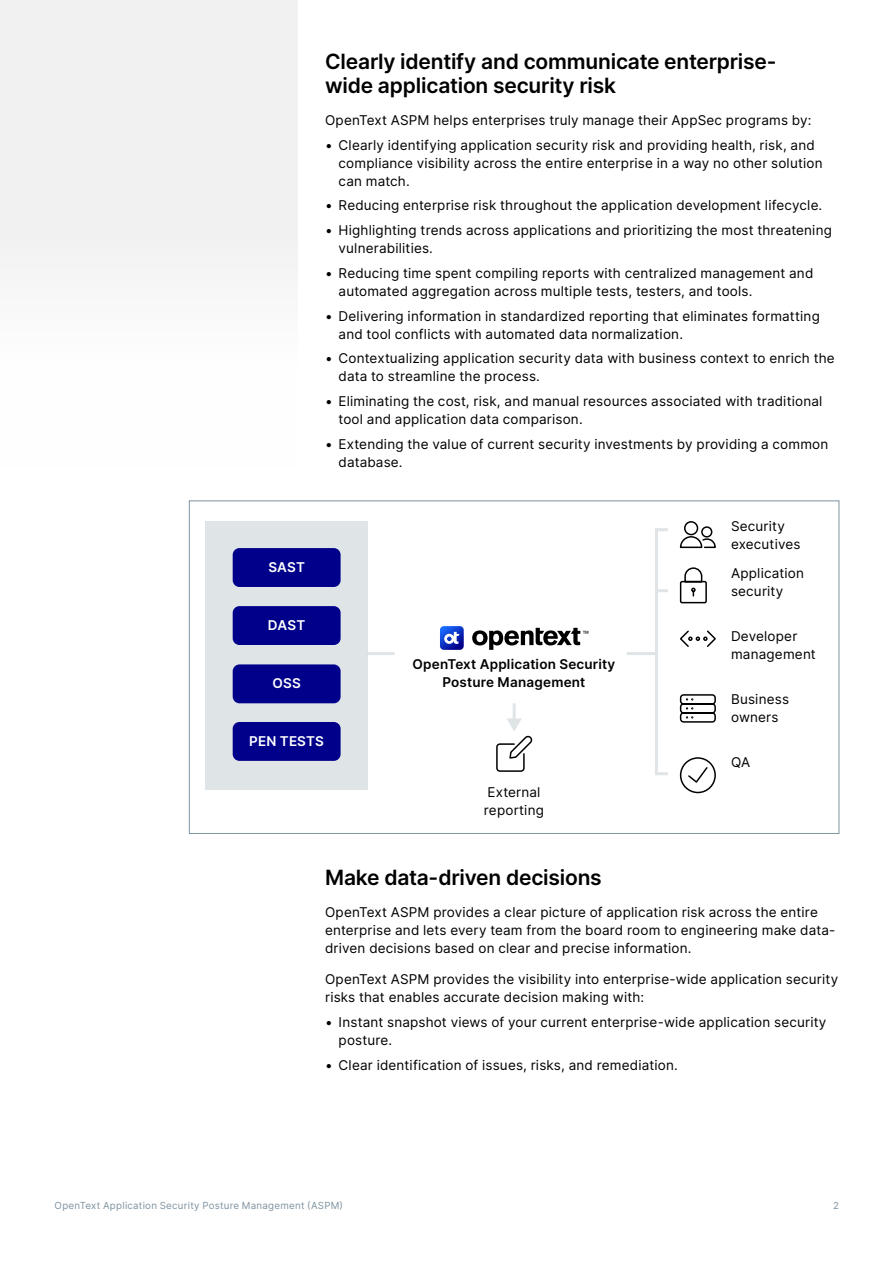
<style>
.page{position:relative;width:893px;height:1263px;background:#fff}
.page>*{position:absolute;margin:0;border:0;box-sizing:border-box;transform-origin:0 0}
.H2_Heading{font:600 21px/24px "Inter";letter-spacing:-.01em;color:#000}
.Body{font:13.5px/18px "Inter";letter-spacing:.015em;color:#000}
.t1{font:600 13.5px/18px "Inter";letter-spacing:.015em;color:#000;text-align:center}
.t2{font:600 13.5px "Inter";letter-spacing:.01em;color:#fff}
.t3{font:9.75px "Inter";letter-spacing:.025em;color:#7e929f}
</style>
<div class="page">
<div style="left:0;top:0;width:298px;height:269px;background:#f1f1f2"></div>
<svg style="left:472px;top:628px;width:116px;height:22px"></svg>
<svg style="left:440px;top:626px;width:24px;height:24px"></svg>
<div style="left:205px;top:521px;width:163px;height:268px;background:#dfe4e7"></div>
<div style="left:233px;top:548px;width:108px;height:39px;background:#00008b;border-radius:7px"></div>
<div style="left:233px;top:664px;width:108px;height:39px;background:#00008b;border-radius:7px"></div>
<div style="left:233px;top:606px;width:108px;height:39px;background:#00008b;border-radius:7px"></div>
<div style="left:233px;top:722px;width:108px;height:39px;background:#00008b;border-radius:7px"></div>
<svg style="left:679px;top:521px;width:37px;height:28px"></svg>
<svg style="left:679px;top:567px;width:28px;height:37px"></svg>
<svg style="left:680px;top:630px;width:36px;height:17px"></svg>
<svg style="left:679px;top:694px;width:37px;height:29px"></svg>
<svg style="left:679px;top:757px;width:37px;height:37px"></svg>
<hr style="left:368px;top:652px;width:27px;height:3px;background:#7e929f">
<hr style="left:627px;top:652px;width:28px;height:3px;background:#7e929f">
<svg style="left:658px;top:528px;width:10px;height:3px"></svg>
<svg style="left:658px;top:589px;width:10px;height:3px"></svg>
<svg style="left:658px;top:772px;width:10px;height:3px"></svg>
<hr style="left:513px;top:703px;width:3px;height:15px;background:#7e929f">
<hr style="left:655px;top:528px;width:3px;height:247px;background:#7e929f">
<svg style="left:496px;top:718px;width:37px;height:54px"></svg>
<h2 class="H2_Heading" style="left:325px;top:49px;width:453px">Clearly identify and communicate enterprise&shy;wide application security risk</h2>
<p class="Body" style="left:325px;top:111px;width:488px">OpenText ASPM helps enterprises truly manage their AppSec programs by:</p>
<p class="Body" style="left:339px;top:135px;width:485px;text-indent:-14px">• Clearly identifying application security risk and providing health, risk, and compliance visibility across the entire enterprise in a way no other solution can match.</p>
<p class="Body" style="left:325px;top:196px;width:499px">• Reducing enterprise risk throughout the application development lifecycle.</p>
<p class="Body" style="left:339px;top:221px;width:495px;text-indent:-14px">• Highlighting trends across applications and prioritizing the most threatening vulnerabilities.</p>
<p class="Body" style="left:339px;top:264px;width:476px;text-indent:-14px">• Reducing time spent compiling reports with centralized management and automated aggregation across multiple tests, testers, and tools.</p>
<p class="Body" style="left:339px;top:306px;width:483px;text-indent:-14px">• Delivering information in standardized reporting that eliminates formatting and tool conflicts with automated data normalization.</p>
<p class="Body" style="left:339px;top:349px;width:498px;text-indent:-14px">• Contextualizing application security data with business context to enrich the data to streamline the process.</p>
<p class="Body" style="left:339px;top:392px;width:485px;text-indent:-14px">• Eliminating the cost, risk, and manual resources associated with traditional tool and application data comparison.</p>
<p class="Body" style="left:339px;top:435px;width:491px;text-indent:-14px">• Extending the value of current security investments by providing a common database.</p>
<p class="t2" style="left:268px;top:557px;width:38px">SAST</p>
<p class="t2" style="left:268px;top:615px;width:39px">DAST</p>
<p class="t2" style="left:272px;top:673px;width:30px">OSS</p>
<p class="t1" style="left:412px;top:655px;width:204px">OpenText Application Security<br>Posture Management</p>
<p class="Body" style="left:731px;top:517px;width:71px">Security executives</p>
<p class="Body" style="left:731px;top:564px;width:75px">Application security</p>
<p class="Body" style="left:731px;top:627px;width:86px">Developer management</p>
<p class="Body" style="left:731px;top:690px;width:60px">Business owners</p>
<p class="t2" style="left:249px;top:731px;width:76px">PEN TESTS</p>
<p class="Body" style="left:484px;top:782px;width:62px">External reporting</p>
<p class="Body" style="left:731px;top:753px;width:21px">QA</p>
<h2 class="H2_Heading" style="left:325px;top:865px;width:278px">Make data-driven decisions</h2>
<p class="Body" style="left:325px;top:902px;width:512px">OpenText ASPM provides a clear picture of application risk across the entire enterprise and lets every team from the board room to engineering make data&shy;driven decisions based on clear and precise information.</p>
<p class="Body" style="left:325px;top:970px;width:515px">OpenText ASPM provides the visibility into enterprise-wide application security risks that enables accurate decision making with:</p>
<p class="Body" style="left:339px;top:1013px;width:489px;text-indent:-14px">• Instant snapshot views of your current enterprise-wide application security posture.</p>
<p class="Body" style="left:325px;top:1055px;width:354px">• Clear identification of issues, risks, and remediation.</p>
<p class="t3" style="left:55px;top:1198px;width:290px">OpenText Application Security Posture Management (ASPM)</p>
<p class="t3" style="left:833px;top:1198px;width:7px">2</p>
</div>
